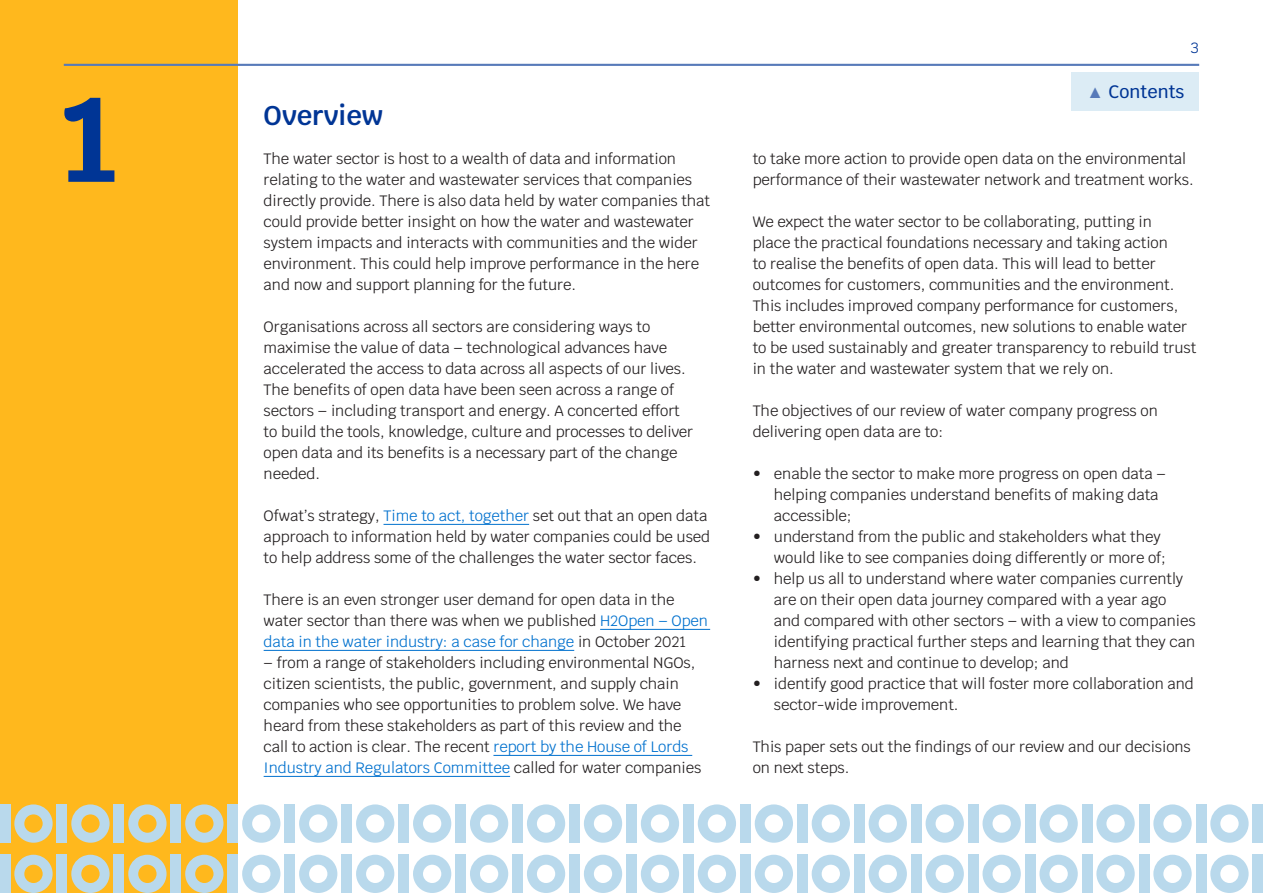
<style>
.page{position:relative;width:1263px;height:893px;background:#fff}
.page>*{position:absolute;margin:0;border:0;box-sizing:border-box;transform-origin:0 0}
.t1{font:700 120px "Krub";color:#003595}
.t2{font:600 27px "Krub";color:#003595}
.t3{font:500 18px "Krub";color:#003595}
.t4{font:15px/21px "Krub";letter-spacing:-.005em;color:#231f20}
.t5{font:15px "Krub";color:#003595}
.s1{color:#0071ce}
.s2{font-weight:700;color:#577ab9}
</style>
<div class="page">
<div style="left:0;top:0;width:238px;height:893px;background:#ffb81d"></div>
<hr style="left:383px;top:524px;width:146px;height:1px;background:#0071ce">
<hr style="left:600px;top:629px;width:110px;height:1px;background:#0071ce">
<hr style="left:264px;top:650px;width:310px;height:1px;background:#0071ce">
<hr style="left:493px;top:755px;width:199px;height:1px;background:#0071ce">
<hr style="left:264px;top:776px;width:246px;height:1px;background:#0071ce">
<hr style="left:64px;top:64px;width:1135px;height:2px;background:#577ab9">
<div style="left:1071px;top:72px;width:128px;height:39px;background:#dcecf5"></div>
<div style="left:0;top:804px;width:10px;height:39px;background:#b9d9ec"></div>
<svg style="left:14px;top:804px;width:39px;height:39px"></svg>
<div style="left:57px;top:804px;width:10px;height:39px;background:#b9d9ec"></div>
<svg style="left:71px;top:804px;width:39px;height:39px"></svg>
<div style="left:114px;top:804px;width:10px;height:39px;background:#b9d9ec"></div>
<svg style="left:128px;top:804px;width:39px;height:39px"></svg>
<div style="left:171px;top:804px;width:10px;height:39px;background:#b9d9ec"></div>
<svg style="left:185px;top:804px;width:38px;height:39px"></svg>
<div style="left:228px;top:804px;width:10px;height:39px;background:#b9d9ec"></div>
<svg style="left:242px;top:804px;width:38px;height:39px"></svg>
<div style="left:285px;top:804px;width:10px;height:39px;background:#b9d9ec"></div>
<svg style="left:299px;top:804px;width:38px;height:39px"></svg>
<div style="left:342px;top:804px;width:10px;height:39px;background:#b9d9ec"></div>
<svg style="left:356px;top:804px;width:38px;height:39px"></svg>
<div style="left:399px;top:804px;width:10px;height:39px;background:#b9d9ec"></div>
<svg style="left:413px;top:804px;width:38px;height:39px"></svg>
<div style="left:456px;top:804px;width:10px;height:39px;background:#b9d9ec"></div>
<svg style="left:470px;top:804px;width:38px;height:39px"></svg>
<div style="left:513px;top:804px;width:10px;height:39px;background:#b9d9ec"></div>
<svg style="left:527px;top:804px;width:38px;height:39px"></svg>
<div style="left:569px;top:804px;width:10px;height:39px;background:#b9d9ec"></div>
<svg style="left:584px;top:804px;width:38px;height:39px"></svg>
<div style="left:626px;top:804px;width:10px;height:39px;background:#b9d9ec"></div>
<svg style="left:641px;top:804px;width:38px;height:39px"></svg>
<div style="left:683px;top:804px;width:10px;height:39px;background:#b9d9ec"></div>
<svg style="left:698px;top:804px;width:38px;height:39px"></svg>
<div style="left:740px;top:804px;width:10px;height:39px;background:#b9d9ec"></div>
<svg style="left:755px;top:804px;width:38px;height:39px"></svg>
<div style="left:797px;top:804px;width:10px;height:39px;background:#b9d9ec"></div>
<svg style="left:812px;top:804px;width:38px;height:39px"></svg>
<div style="left:854px;top:804px;width:10px;height:39px;background:#b9d9ec"></div>
<svg style="left:869px;top:804px;width:38px;height:39px"></svg>
<div style="left:911px;top:804px;width:10px;height:39px;background:#b9d9ec"></div>
<svg style="left:925px;top:804px;width:39px;height:39px"></svg>
<div style="left:968px;top:804px;width:10px;height:39px;background:#b9d9ec"></div>
<svg style="left:982px;top:804px;width:39px;height:39px"></svg>
<div style="left:1025px;top:804px;width:10px;height:39px;background:#b9d9ec"></div>
<svg style="left:1039px;top:804px;width:39px;height:39px"></svg>
<div style="left:1082px;top:804px;width:10px;height:39px;background:#b9d9ec"></div>
<svg style="left:1096px;top:804px;width:39px;height:39px"></svg>
<div style="left:1139px;top:804px;width:10px;height:39px;background:#b9d9ec"></div>
<svg style="left:1153px;top:804px;width:39px;height:39px"></svg>
<div style="left:1196px;top:804px;width:10px;height:39px;background:#b9d9ec"></div>
<svg style="left:1210px;top:804px;width:38px;height:39px"></svg>
<div style="left:1253px;top:804px;width:10px;height:39px;background:#b9d9ec"></div>
<div style="left:0;top:855px;width:10px;height:38px;background:#b9d9ec"></div>
<svg style="left:14px;top:855px;width:39px;height:38px"></svg>
<div style="left:57px;top:855px;width:10px;height:38px;background:#b9d9ec"></div>
<svg style="left:71px;top:855px;width:39px;height:38px"></svg>
<div style="left:114px;top:855px;width:10px;height:38px;background:#b9d9ec"></div>
<svg style="left:128px;top:855px;width:39px;height:38px"></svg>
<div style="left:171px;top:855px;width:10px;height:38px;background:#b9d9ec"></div>
<svg style="left:185px;top:855px;width:38px;height:38px"></svg>
<div style="left:228px;top:855px;width:10px;height:38px;background:#b9d9ec"></div>
<svg style="left:242px;top:855px;width:38px;height:38px"></svg>
<div style="left:285px;top:855px;width:10px;height:38px;background:#b9d9ec"></div>
<svg style="left:299px;top:855px;width:38px;height:38px"></svg>
<div style="left:342px;top:855px;width:10px;height:38px;background:#b9d9ec"></div>
<svg style="left:356px;top:855px;width:38px;height:38px"></svg>
<div style="left:399px;top:855px;width:10px;height:38px;background:#b9d9ec"></div>
<svg style="left:413px;top:855px;width:38px;height:38px"></svg>
<div style="left:456px;top:855px;width:10px;height:38px;background:#b9d9ec"></div>
<svg style="left:470px;top:855px;width:38px;height:38px"></svg>
<div style="left:513px;top:855px;width:10px;height:38px;background:#b9d9ec"></div>
<svg style="left:527px;top:855px;width:38px;height:38px"></svg>
<div style="left:569px;top:855px;width:10px;height:38px;background:#b9d9ec"></div>
<svg style="left:584px;top:855px;width:38px;height:38px"></svg>
<div style="left:626px;top:855px;width:10px;height:38px;background:#b9d9ec"></div>
<svg style="left:641px;top:855px;width:38px;height:38px"></svg>
<div style="left:683px;top:855px;width:10px;height:38px;background:#b9d9ec"></div>
<svg style="left:698px;top:855px;width:38px;height:38px"></svg>
<div style="left:740px;top:855px;width:10px;height:38px;background:#b9d9ec"></div>
<svg style="left:755px;top:855px;width:38px;height:38px"></svg>
<div style="left:797px;top:855px;width:10px;height:38px;background:#b9d9ec"></div>
<svg style="left:812px;top:855px;width:38px;height:38px"></svg>
<div style="left:854px;top:855px;width:10px;height:38px;background:#b9d9ec"></div>
<svg style="left:869px;top:855px;width:38px;height:38px"></svg>
<div style="left:911px;top:855px;width:10px;height:38px;background:#b9d9ec"></div>
<svg style="left:925px;top:855px;width:39px;height:38px"></svg>
<div style="left:968px;top:855px;width:10px;height:38px;background:#b9d9ec"></div>
<svg style="left:982px;top:855px;width:39px;height:38px"></svg>
<div style="left:1025px;top:855px;width:10px;height:38px;background:#b9d9ec"></div>
<svg style="left:1039px;top:855px;width:39px;height:38px"></svg>
<div style="left:1082px;top:855px;width:10px;height:38px;background:#b9d9ec"></div>
<svg style="left:1096px;top:855px;width:39px;height:38px"></svg>
<div style="left:1139px;top:855px;width:10px;height:38px;background:#b9d9ec"></div>
<svg style="left:1153px;top:855px;width:39px;height:38px"></svg>
<div style="left:1196px;top:855px;width:10px;height:38px;background:#b9d9ec"></div>
<svg style="left:1210px;top:855px;width:38px;height:38px"></svg>
<div style="left:1253px;top:855px;width:10px;height:38px;background:#b9d9ec"></div>
<h1 class="t1" style="left:64px;top:70px;width:57px">1</h1>
<h2 class="t2" style="left:264px;top:100px;width:121px">Overview</h2>
<p class="t4" style="left:264px;top:148px;width:448px">The water sector is host to a wealth of data and information relating to the water and wastewater services that companies directly provide. There is also data held by water companies that could provide better insight on how the water and wastewater system impacts and interacts with communities and the wider environment. This could help improve performance in the here and now and support planning for the future.</p>
<p class="t4" style="left:264px;top:316px;width:431px">Organisations across all sectors are considering ways to maximise the value of data – technological advances have accelerated the access to data across all aspects of our lives.<br>The benefits of open data have been seen across a range of sectors – including transport and energy. A concerted effort to build the tools, knowledge, culture and processes to deliver open data and its benefits is a necessary part of the change needed.</p>
<p class="t4" style="left:264px;top:505px;width:448px">Ofwat’s strategy, <span class="s1">Time to act, together</span> set out that an open data approach to information held by water companies could be used to help address some of the challenges the water sector faces.</p>
<p class="t4" style="left:264px;top:589px;width:446px">There is an even stronger user demand for open data in the water sector than there was when we published <span class="s1">H2Open – Open data in the water industry: a case for change</span> in October 2021</p>
<p class="t4" style="left:264px;top:652px;width:439px">– from a range of stakeholders including environmental NGOs, citizen scientists, the public, government, and supply chain companies who see opportunities to problem solve. We have heard from these stakeholders as part of this review and the call to action is clear. The recent <span class="s1">report by the House of Lords Industry and Regulators Committee</span> called for water companies</p>
<p class="t5" style="left:1191px;top:35px;width:10px">3</p>
<p class="t3" style="left:1086px;top:81px;width:100px"><span class="s2">▲</span> Contents</p>
<p class="t4" style="left:753px;top:148px;width:443px">to take more action to provide open data on the environmental performance of their wastewater network and treatment works.</p>
<p class="t4" style="left:753px;top:211px;width:445px">We expect the water sector to be collaborating, putting in<br>place the practical foundations necessary and taking action<br>to realise the benefits of open data. This will lead to better outcomes for customers, communities and the environment.<br>This includes improved company performance for customers, better environmental outcomes, new solutions to enable water to be used sustainably and greater transparency to rebuild trust in the water and wastewater system that we rely on.</p>
<p class="t4" style="left:753px;top:400px;width:407px">The objectives of our review of water company progress on delivering open data are to:</p>
<p class="t4" style="left:774px;top:463px;width:393px;text-indent:-21px">• enable the sector to make more progress on open data – helping companies understand benefits of making data accessible;</p>
<p class="t4" style="left:774px;top:526px;width:394px;text-indent:-21px">• understand from the public and stakeholders what they would like to see companies doing differently or more of;</p>
<p class="t4" style="left:774px;top:568px;width:423px;text-indent:-21px">• help us all to understand where water companies currently are on their open data journey compared with a year ago and compared with other sectors – with a view to companies identifying practical further steps and learning that they can harness next and continue to develop; and</p>
<p class="t4" style="left:774px;top:673px;width:421px;text-indent:-21px">• identify good practice that will foster more collaboration and sector-wide improvement.</p>
<p class="t4" style="left:753px;top:736px;width:440px">This paper sets out the findings of our review and our decisions on next steps.</p>
</div>
